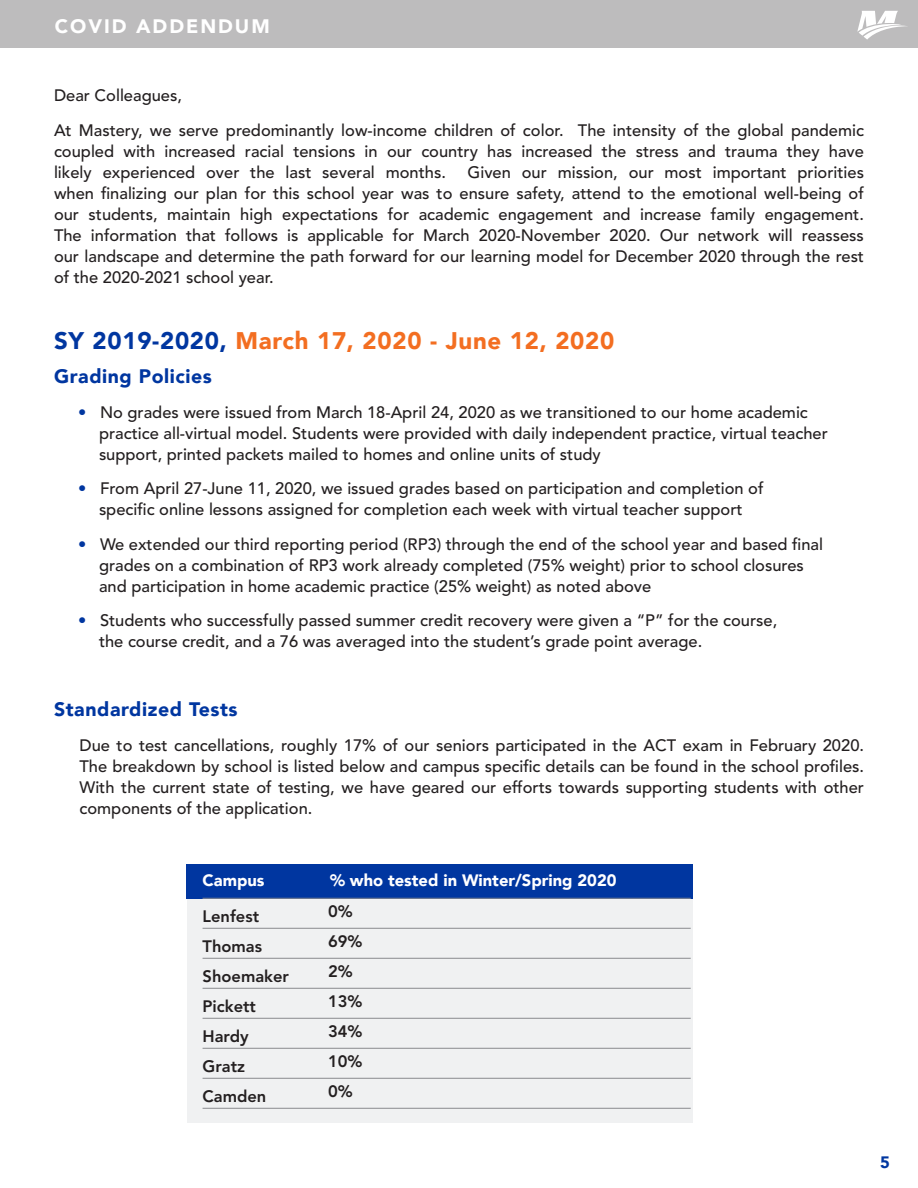
<style>
.page{position:relative;width:918px;height:1188px;background:#fff}
.page>*{position:absolute;margin:0;border:0;box-sizing:border-box;transform-origin:0 0}
.t1{font:900 24px "Avenir";letter-spacing:.03em;color:#f36e21}
.t2{font:900 19.5px "Avenir";letter-spacing:.03em;color:#0036a0}
.t3{font:900 19.5px "Avenir";letter-spacing:.1em;color:#fff}
.t4{font:500 16.5px/21px "Avenir";color:#231f20;text-align:justify}
.t5{font:800 16.5px "Avenir";color:#231f20}
.t6{font:900 16.5px "Avenir";color:#fff}
.t7{font:900 16.5px "Avenir";color:#0036a0}
.s1{color:#0036a0}
</style>
<div class="page">
<div style="left:187px;top:865px;width:506px;height:258px;background:#f0f1f2"></div>
<div style="left:186px;top:865px;width:507px;height:34px;background:#0036a0"></div>
<hr style="left:203px;top:898px;width:488px;height:1px;background:#898a8e">
<hr style="left:203px;top:928px;width:488px;height:1px;background:#898a8e">
<hr style="left:203px;top:958px;width:488px;height:1px;background:#898a8e">
<hr style="left:203px;top:988px;width:488px;height:1px;background:#898a8e">
<hr style="left:203px;top:1018px;width:488px;height:1px;background:#898a8e">
<hr style="left:203px;top:1048px;width:488px;height:1px;background:#898a8e">
<hr style="left:203px;top:1078px;width:488px;height:1px;background:#898a8e">
<hr style="left:203px;top:1108px;width:488px;height:1px;background:#898a8e">
<div style="left:0;top:0;width:918px;height:47px;background:#bdbcbd"></div>
<svg style="left:857px;top:11px;width:50px;height:29px"></svg>
<p class="t3" style="left:55px;top:10px;width:216px">COVID ADDENDUM</p>
<p class="t4" style="left:54px;top:85px;width:130px">Dear Colleagues,</p>
<p class="t4" style="left:54px;top:120px;width:812px">At Mastery, we serve predominantly low-income children of color. The intensity of the global pandemic coupled with increased racial tensions in our country has increased the stress and trauma they have likely experienced over the last several months.</p>
<p class="t4" style="left:54px;top:162px;width:812px;text-indent:414px">Given our mission, our most important priorities when finalizing our plan for this school year was to ensure safety, attend to the emotional well-being of our students, maintain high expectations for academic engagement and increase family engagement.<br>The information that follows is applicable for March 2020-November 2020. Our network will reassess our landscape and determine the path forward for our learning model for December 2020 through the rest of the 2020-2021 school year.</p>
<p class="t1" style="left:54px;top:320px;width:562px"><span class="s1">SY 2019-2020,</span> March 17, 2020 - June 12, 2020</p>
<p class="t2" style="left:54px;top:360px;width:159px">Grading Policies</p>
<p class="t4" style="left:99px;top:402px;width:730px;text-align:left;text-indent:-21px"><span class="s1">•</span> No grades were issued from March 18-April 24, 2020 as we transitioned to our home academic practice all-virtual model. Students were provided with daily independent practice, virtual teacher support, printed packets mailed to homes and online units of study</p>
<p class="t4" style="left:78px;top:478px;width:687px;text-align:center"><span class="s1">•</span> From April 27-June 11, 2020, we issued grades based on participation and completion of specific online lessons assigned for completion each week with virtual teacher support</p>
<p class="t4" style="left:99px;top:534px;width:726px;text-align:left;text-indent:-21px"><span class="s1">•</span> We extended our third reporting period (RP3) through the end of the school year and based final grades on a combination of RP3 work already completed (75% weight) prior to school closures and participation in home academic practice (25% weight) as noted above</p>
<p class="t4" style="left:99px;top:610px;width:680px;text-indent:-21px"><span class="s1">•</span> Students who successfully passed summer credit recovery were given a “P” for the course, the course credit, and a 76 was averaged into the student’s grade point average.</p>
<p class="t2" style="left:54px;top:693px;width:185px">Standardized Tests</p>
<p class="t4" style="left:80px;top:735px;width:786px">Due to test cancellations, roughly 17% of our seniors participated in the ACT exam in February 2020.<br>The breakdown by school is listed below and campus specific details can be found in the school profiles.<br>With the current state of testing, we have geared our efforts towards supporting students with other components of the application.</p>
<p class="t6" style="left:203px;top:866px;width:64px">Campus</p>
<p class="t6" style="left:330px;top:866px;width:288px">% who tested in Winter/Spring 2020</p>
<p class="t5" style="left:203px;top:906px;width:58px">Lenfest</p>
<p class="t5" style="left:203px;top:936px;width:61px">Thomas</p>
<p class="t5" style="left:203px;top:966px;width:88px">Shoemaker</p>
<p class="t5" style="left:203px;top:996px;width:55px">Pickett</p>
<p class="t5" style="left:203px;top:1026px;width:48px">Hardy</p>
<p class="t5" style="left:203px;top:1056px;width:44px">Gratz</p>
<p class="t5" style="left:203px;top:1086px;width:65px">Camden</p>
<p class="t5" style="left:328px;top:901px;width:26px">0%</p>
<p class="t5" style="left:328px;top:931px;width:36px">69%</p>
<p class="t5" style="left:328px;top:961px;width:26px">2%</p>
<p class="t5" style="left:328px;top:991px;width:36px">13%</p>
<p class="t5" style="left:328px;top:1021px;width:36px">34%</p>
<p class="t5" style="left:328px;top:1051px;width:36px">10%</p>
<p class="t5" style="left:328px;top:1081px;width:26px">0%</p>
<p class="t7" style="left:880px;top:1148px;width:11px">5</p>
</div>
